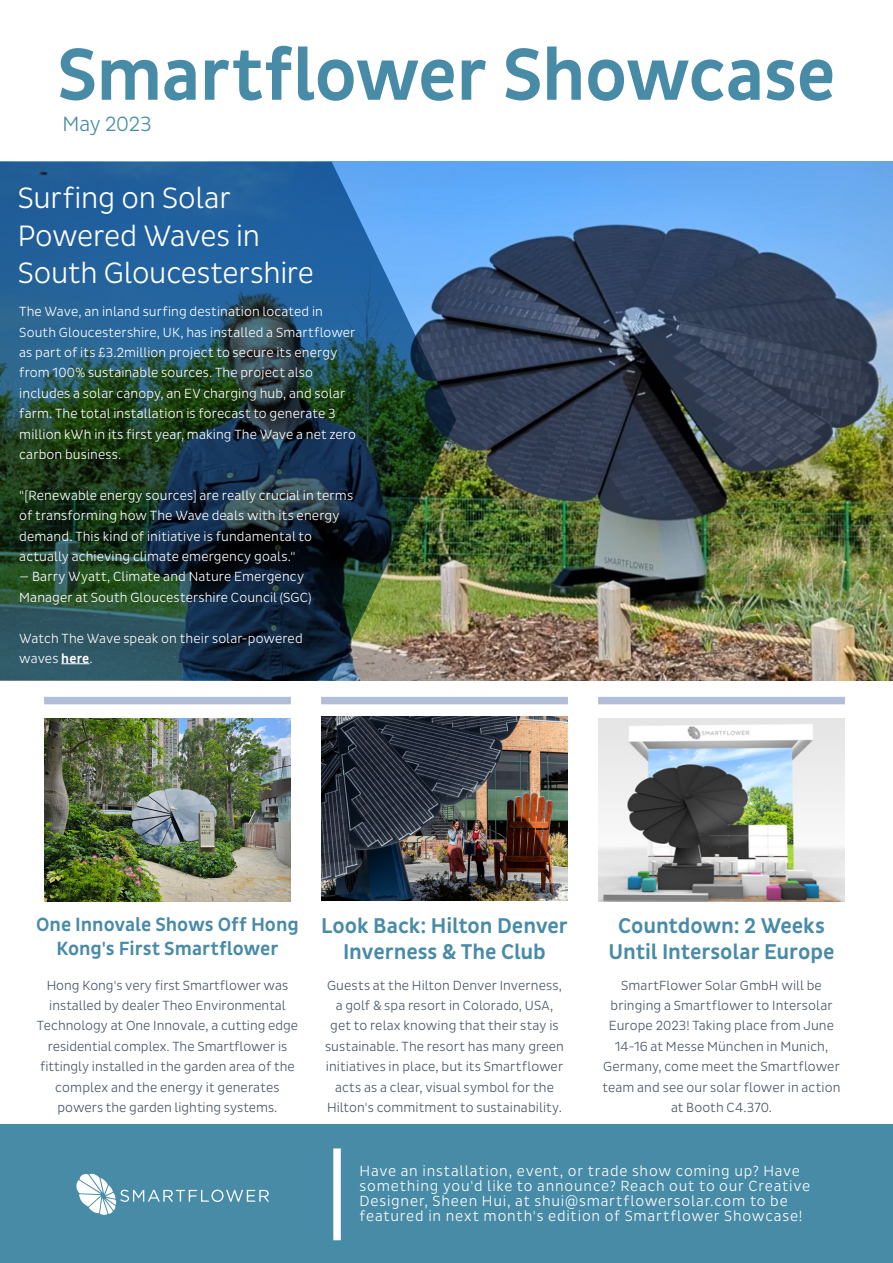
<style>
.page{position:relative;width:893px;height:1263px;background:#fff}
.page>*{position:absolute;margin:0;border:0;box-sizing:border-box;transform-origin:0 0}
.t1{font:500 75px "Pluto Sans Cond";letter-spacing:-.015em;color:#488ba7}
.t2{font:300 30px/37.5px "Pluto Sans Cond";letter-spacing:-.01em;color:#fff}
.t3{font:500 21.75px/26.1px "Pluto Sans Cond";letter-spacing:-.005em;color:#488ba7;text-align:center}
.t4{font:300 21px "Pluto Sans Cond";letter-spacing:-.005em;color:#488ba7}
.t5{font:500 19.5px/24px "Pluto Sans Cond";letter-spacing:-.005em;color:#488ba7;text-align:center}
.t6{font:300 15px "Pluto Sans Cond";letter-spacing:.055em;color:#fff}
.t7{font:300 13.5px/20.4px "Pluto Sans Cond";letter-spacing:.005em;color:#485466;text-align:center}
.t8{font:300 13.5px/20.4px "Pluto Sans Cond";letter-spacing:.01em;color:#fff}
.s1{font-weight:500}
</style>
<div class="page">
<div style="left:0;top:1124px;width:893px;height:139px;background:#488ba7"></div>
<div style="left:44px;top:697px;width:247px;height:7px;background:#b2bdd7"></div>
<div style="left:321px;top:697px;width:247px;height:7px;background:#b2bdd7"></div>
<div style="left:598px;top:697px;width:247px;height:7px;background:#b2bdd7"></div>
<div style="left:333px;top:1148px;width:8px;height:92px;background:#fff"></div>
<svg style="left:76px;top:1174px;width:193px;height:41px"></svg>
<img style="left:456px;top:162px;width:437px;height:518px">
<img style="left:321px;top:717px;width:247px;height:183px">
<img style="left:44px;top:718px;width:247px;height:184px">
<img style="left:598px;top:718px;width:247px;height:184px">
<img style="left:0;top:162px;width:456px;height:518px">
<svg style="left:61px;top:663px;width:28px;height:1px"></svg>
<p class="t1" style="left:57px;top:32px;width:780px">Smartflower Showcase</p>
<p class="t4" style="left:62px;top:112px;width:91px">May 2023</p>
<p class="t2" style="left:18px;top:180px;width:298px">Surfing on Solar<br>Powered Waves in<br>South Gloucestershire</p>
<p class="t8" style="left:19px;top:302px;width:338px">The Wave, an inland surfing destination located in South Gloucestershire, UK, has installed a Smartflower as part of its £3.2million project to secure its energy from 100% sustainable sources. The project also includes a solar canopy, an EV charging hub, and solar farm. The total installation is forecast to generate 3 million kWh in its first year, making The Wave a net zero carbon business.</p>
<p class="t8" style="left:19px;top:485px;width:335px">"[Renewable energy sources] are really crucial in terms of transforming how The Wave deals with its energy demand. This kind of initiative is fundamental to actually achieving climate emergency goals."</p>
<p class="t8" style="left:19px;top:567px;width:294px">— Barry Wyatt, Climate and Nature Emergency<br>Manager at South Gloucestershire Council (SGC)</p>
<p class="t8" style="left:19px;top:628px;width:285px">Watch The Wave speak on their solar-powered</p>
<p class="t8" style="left:19px;top:648px;width:75px">waves <span class="s1">here</span>.</p>
<p class="t5" style="left:36px;top:913px;width:264px">One Innovale Shows Off Hong<br>Kong's First Smartflower</p>
<p class="t7" style="left:37px;top:975px;width:263px">Hong Kong's very first Smartflower was installed by dealer Theo Environmental Technology at One Innovale, a cutting edge residential complex. The Smartflower is fittingly installed in the garden area of the complex and the energy it generates powers the garden lighting systems.</p>
<p class="t3" style="left:321px;top:913px;width:248px">Look Back: Hilton Denver<br>Inverness &amp; The Club</p>
<p class="t7" style="left:325px;top:975px;width:240px">Guests at the Hilton Denver Inverness, a golf &amp; spa resort in Colorado, USA, get to relax knowing that their stay is sustainable. The resort has many green initiatives in place, but its Smartflower acts as a clear, visual symbol for the Hilton's commitment to sustainability.</p>
<p class="t3" style="left:609px;top:913px;width:227px">Countdown: 2 Weeks<br>Until Intersolar Europe</p>
<p class="t7" style="left:602px;top:975px;width:240px">SmartFlower Solar GmbH will be bringing a Smartflower to Intersolar<br>Europe 2023! Taking place from June<br>14-16 at Messe München in Munich,<br>Germany, come meet the Smartflower team and see our solar flower in action at Booth C4.370.</p>
<p class="t6" style="left:360px;top:1162px;width:442px">Have an installation, event, or trade show coming up? Have</p>
<p class="t6" style="left:360px;top:1177px;width:452px">something you'd like to announce? Reach out to our Creative</p>
<p class="t6" style="left:360px;top:1192px;width:430px">Designer, Sheen Hui, at shui@smartflowersolar.com to be</p>
<p class="t6" style="left:360px;top:1207px;width:445px">featured in next month's edition of Smartflower Showcase!</p>
</div>
